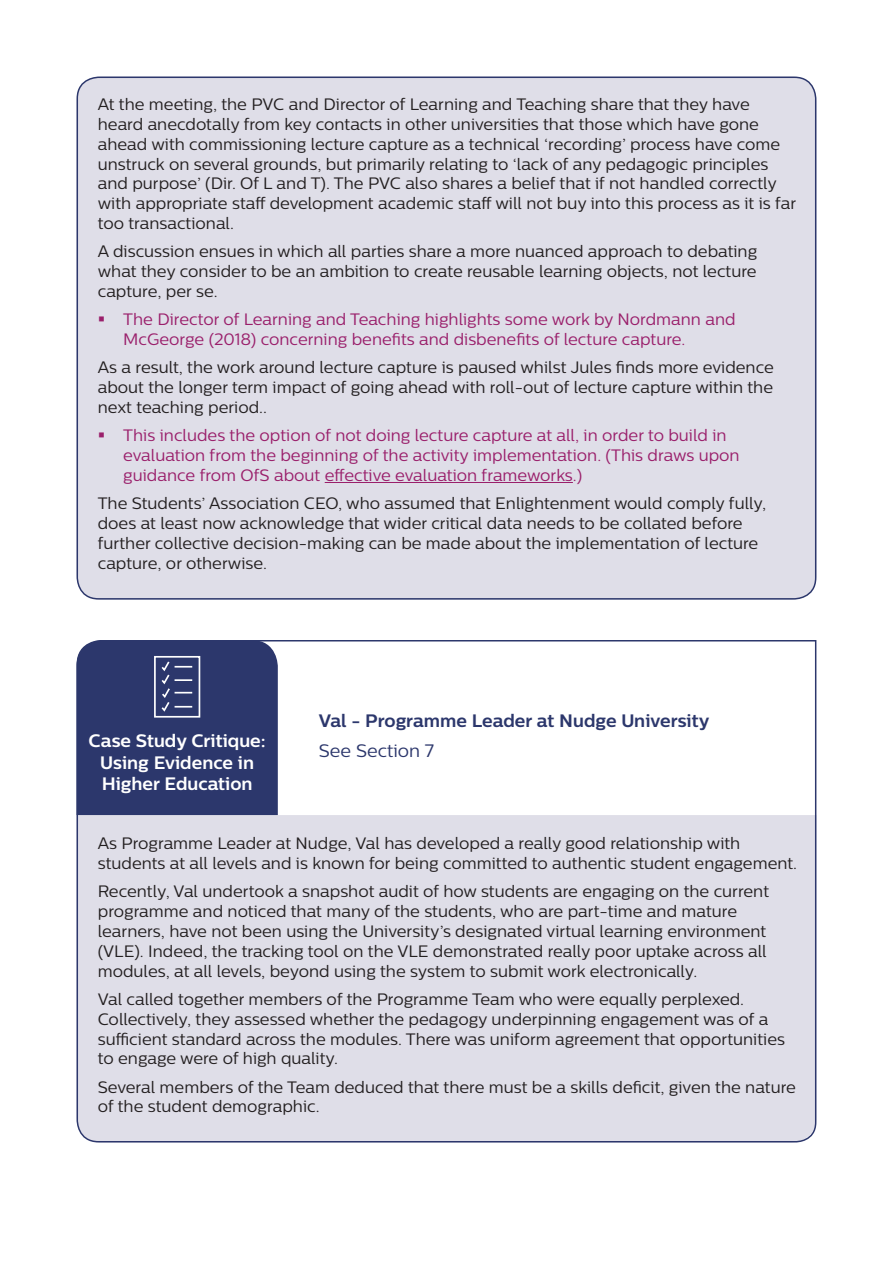
<style>
.page{position:relative;width:893px;height:1263px;background:#fff}
.page>*{position:absolute;margin:0;border:0;box-sizing:border-box;transform-origin:0 0}
.t1{font:700 18px/21.6px "Centrale Sans";color:#fff}
.t2{font:700 18px "Centrale Sans";color:#2c376c}
.t3{font:18px "Centrale Sans";color:#2c376c}
.t4{font:16.5px/19.8px "Centrale Sans";color:#231f20}
.t5{font:16.5px/19.8px "Centrale Sans";color:#9a1f6b}
</style>
<div class="page">
<div style="left:77px;top:77px;width:739px;height:523px;background:#dfdee8;border-radius:26px"></div>
<hr style="left:325px;top:482px;width:248px;height:1px;background:#9a1f6b">
<svg style="left:76px;top:640px;width:741px;height:503px"></svg>
<div style="left:77px;top:640px;width:201px;height:175px;background:#2c376c"></div>
<p class="t4" style="left:98px;top:94px;width:700px">At the meeting, the PVC and Director of Learning and Teaching share that they have heard anecdotally from key contacts in other universities that those which have gone ahead with commissioning lecture capture as a technical ‘recording’ process have come unstruck on several grounds, but primarily relating to ‘lack of any pedagogic principles and purpose’ (Dir. Of L and T). The PVC also shares a belief that if not handled correctly with appropriate staff development academic staff will not buy into this process as it is far too transactional.</p>
<p class="t4" style="left:98px;top:241px;width:661px;text-align:justify">A discussion ensues in which all parties share a more nuanced approach to debating what they consider to be an ambition to create reusable learning objects, not lecture capture, per se.</p>
<p class="t5" style="left:123px;top:309px;width:614px;text-indent:-26px">▪ The Director of Learning and Teaching highlights some work by Nordmann and<br>McGeorge (2018) concerning benefits and disbenefits of lecture capture.</p>
<p class="t4" style="left:98px;top:357px;width:677px;text-align:justify">As a result, the work around lecture capture is paused whilst Jules finds more evidence about the longer term impact of going ahead with roll-out of lecture capture within the next teaching period..</p>
<p class="t5" style="left:123px;top:425px;width:618px;text-indent:-26px">▪ This includes the option of not doing lecture capture at all, in order to build in evaluation from the beginning of the activity implementation. (This draws upon guidance from OfS about effective evaluation frameworks.)</p>
<p class="t4" style="left:98px;top:493px;width:670px">The Students’ Association CEO, who assumed that Enlightenment would comply fully, does at least now acknowledge that wider critical data needs to be collated before further collective decision-making can be made about the implementation of lecture capture, or otherwise.</p>
<p class="t1" style="left:89px;top:729px;width:179px">Case Study Critique:</p>
<p class="t1" style="left:100px;top:751px;width:155px">Using Evidence in<br>Higher Education</p>
<p class="t2" style="left:319px;top:709px;width:392px">Val - Programme Leader at Nudge University</p>
<p class="t3" style="left:319px;top:740px;width:117px">See Section 7</p>
<p class="t4" style="left:98px;top:833px;width:701px">As Programme Leader at Nudge, Val has developed a really good relationship with students at all levels and is known for being committed to authentic student engagement.</p>
<p class="t4" style="left:98px;top:881px;width:673px">Recently, Val undertook a snapshot audit of how students are engaging on the current programme and noticed that many of the students, who are part-time and mature learners, have not been using the University’s designated virtual learning environment (VLE). Indeed, the tracking tool on the VLE demonstrated really poor uptake across all modules, at all levels, beyond using the system to submit work electronically.</p>
<p class="t4" style="left:98px;top:989px;width:689px">Val called together members of the Programme Team who were equally perplexed.<br>Collectively, they assessed whether the pedagogy underpinning engagement was of a sufficient standard across the modules. There was uniform agreement that opportunities to engage were of high quality.</p>
<p class="t4" style="left:98px;top:1077px;width:700px">Several members of the Team deduced that there must be a skills deficit, given the nature of the student demographic.</p>
</div>
